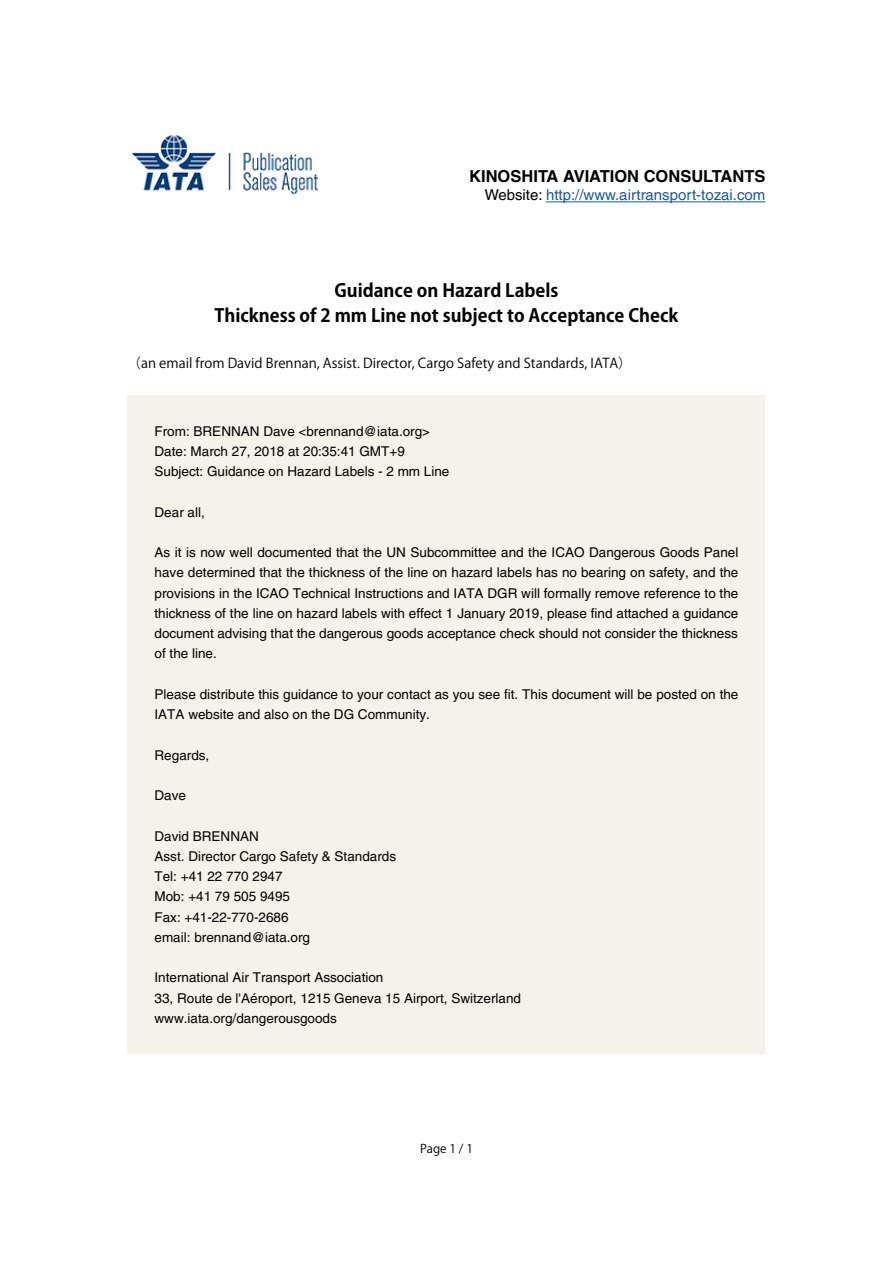
<style>
.page{position:relative;width:893px;height:1263px;background:#fff}
.page>*{position:absolute;margin:0;border:0;box-sizing:border-box;transform-origin:0 0}
.t1{font:700 18px/25.5px "Koz Go Pr 6 N";color:#000;text-align:center}
.t2{font:700 16.5px "Helvetica LT Pro";color:#000}
.t3{font:15px "Helvetica LT Pro";color:#15599f}
.t4{font:13.5px/20.2px "Helvetica LT Pro";color:#000}
.t5{font:13.5px "Koz Go Pr 6 N";color:#000}
.t6{font:12px "Koz Go Pr 6 N";color:#000}
.s1{color:#000}
</style>
<div class="page">
<img style="left:132px;top:135px;width:186px;height:59px">
<hr style="left:546px;top:201px;width:219px;height:1px;background:#15599f">
<div style="left:128px;top:395px;width:637px;height:31px;background:#f5f2e9"></div>
<div style="left:128px;top:415px;width:637px;height:31px;background:#f5f2e9"></div>
<div style="left:128px;top:436px;width:637px;height:30px;background:#f5f2e9"></div>
<div style="left:128px;top:456px;width:637px;height:30px;background:#f5f2e9"></div>
<div style="left:128px;top:476px;width:637px;height:31px;background:#f5f2e9"></div>
<div style="left:128px;top:496px;width:637px;height:31px;background:#f5f2e9"></div>
<div style="left:128px;top:517px;width:637px;height:30px;background:#f5f2e9"></div>
<div style="left:128px;top:537px;width:637px;height:132px;background:#f5f2e9"></div>
<div style="left:128px;top:658px;width:637px;height:31px;background:#f5f2e9"></div>
<div style="left:128px;top:679px;width:637px;height:50px;background:#f5f2e9"></div>
<div style="left:128px;top:719px;width:637px;height:31px;background:#f5f2e9"></div>
<div style="left:128px;top:739px;width:637px;height:31px;background:#f5f2e9"></div>
<div style="left:128px;top:760px;width:637px;height:30px;background:#f5f2e9"></div>
<div style="left:128px;top:780px;width:637px;height:30px;background:#f5f2e9"></div>
<div style="left:128px;top:800px;width:637px;height:31px;background:#f5f2e9"></div>
<div style="left:128px;top:820px;width:637px;height:31px;background:#f5f2e9"></div>
<div style="left:128px;top:841px;width:637px;height:30px;background:#f5f2e9"></div>
<div style="left:128px;top:861px;width:637px;height:30px;background:#f5f2e9"></div>
<div style="left:128px;top:881px;width:637px;height:31px;background:#f5f2e9"></div>
<div style="left:128px;top:901px;width:637px;height:31px;background:#f5f2e9"></div>
<div style="left:128px;top:922px;width:637px;height:30px;background:#f5f2e9"></div>
<div style="left:128px;top:942px;width:637px;height:30px;background:#f5f2e9"></div>
<div style="left:128px;top:962px;width:637px;height:31px;background:#f5f2e9"></div>
<div style="left:128px;top:982px;width:637px;height:31px;background:#f5f2e9"></div>
<div style="left:128px;top:1003px;width:637px;height:30px;background:#f5f2e9"></div>
<div style="left:128px;top:1023px;width:637px;height:30px;background:#f5f2e9"></div>
<p class="t2" style="left:469px;top:170px;width:298px">KINOSHITA AVIATION CONSULTANTS</p>
<p class="t3" style="left:485px;top:190px;width:282px"><span class="s1">Website:</span> http://www.airtransport-tozai.com</p>
<h1 class="t1" style="left:215px;top:278px;width:465px">Guidance on Hazard Labels<br>Thickness of 2 mm Line not subject to Acceptance Check</h1>
<p class="t5" style="left:128px;top:355px;width:506px">（an email from David Brennan, Assist. Director, Cargo Safety and Standards, IATA）</p>
<p class="t4" style="left:155px;top:422px;width:296px">From: BRENNAN Dave &lt;brennand@iata.org&gt;<br>Date: March 27, 2018 at 20:35:41 GMT+9<br>Subject: Guidance on Hazard Labels - 2 mm Line</p>
<p class="t4" style="left:155px;top:503px;width:52px">Dear all,</p>
<p class="t4" style="left:155px;top:543px;width:585px;text-align:justify">As it is now well documented that the UN Subcommittee and the ICAO Dangerous Goods Panel have determined that the thickness of the line on hazard labels has no bearing on safety, and the provisions in the ICAO Technical Instructions and IATA DGR will formally remove reference to the thickness of the line on hazard labels with effect 1 January 2019, please find attached a guidance document advising that the dangerous goods acceptance check should not consider the thickness of the line.</p>
<p class="t4" style="left:155px;top:685px;width:585px">Please distribute this guidance to your contact as you see fit. This document will be posted on the<br>IATA website and also on the DG Community.</p>
<p class="t4" style="left:155px;top:746px;width:56px">Regards,</p>
<p class="t4" style="left:155px;top:786px;width:33px">Dave</p>
<p class="t4" style="left:155px;top:827px;width:243px">David BRENNAN<br>Asst. Director Cargo Safety &amp; Standards<br>Tel: +41 22 770 2947<br>Mob: +41 79 505 9495<br>Fax: +41-22-770-2686<br>email: brennand@iata.org</p>
<p class="t4" style="left:155px;top:969px;width:368px">International Air Transport Association<br>33, Route de l'Aéroport, 1215 Geneva 15 Airport, Switzerland www.iata.org/dangerousgoods</p>
<p class="t6" style="left:420px;top:1141px;width:54px">Page 1 / 1</p>
</div>
